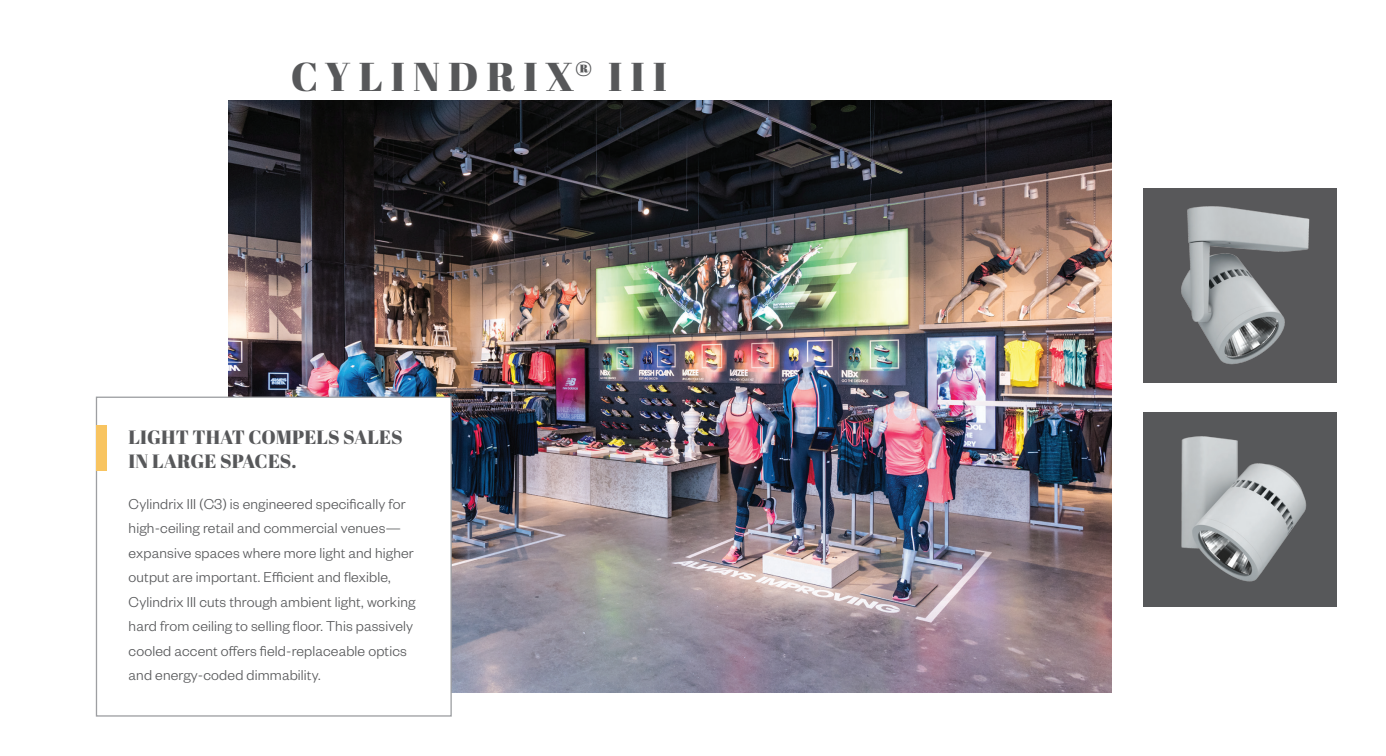
<style>
.page{position:relative;width:1386px;height:756px;background:#fff}
.page>*{position:absolute;margin:0;border:0;box-sizing:border-box;transform-origin:0 0}
.t1{font:40.25px "Abril Fatface";letter-spacing:.2em;color:#57585a}
.Box_Header{font:19.25px/24.5px "Abril Fatface";letter-spacing:.005em;color:#57585a}
.Box_Header-2{font:300 15.75px/24.5px "Founders Grotesk";letter-spacing:.01em;color:#57585a}
</style>
<div class="page">
<img style="left:228px;top:101px;width:883px;height:591px">
<div style="left:1144px;top:412px;width:193px;height:195px;background:#57585a"></div>
<div style="left:1144px;top:188px;width:193px;height:195px;background:#58585a"></div>
<img style="left:1181px;top:206px;width:129px;height:159px">
<img style="left:1143px;top:424px;width:164px;height:174px">
<div style="left:96px;top:397px;width:355px;height:319px;background:#fff"></div>
<div style="left:96px;top:397px;width:356px;height:320px;border:1px solid #9d9fa2"></div>
<div style="left:96px;top:425px;width:11px;height:45px;background:#f8c460"></div>
<p class="t1" style="left:291px;top:49px;width:378px">CYLINDRIX® III</p>
<p class="Box_Header" style="left:129px;top:424px;width:276px">LIGHT THAT COMPELS SALES<br>IN LARGE SPACES.</p>
<p class="Box_Header-2" style="left:129px;top:491px;width:288px">Cylindrix III (C3) is engineered specifically for high-ceiling retail and commercial venues— expansive spaces where more light and higher output are important. Efficient and flexible, Cylindrix III cuts through ambient light, working hard from ceiling to selling floor. This passively cooled accent offers field-replaceable optics and energy-coded dimmability.</p>
</div>
